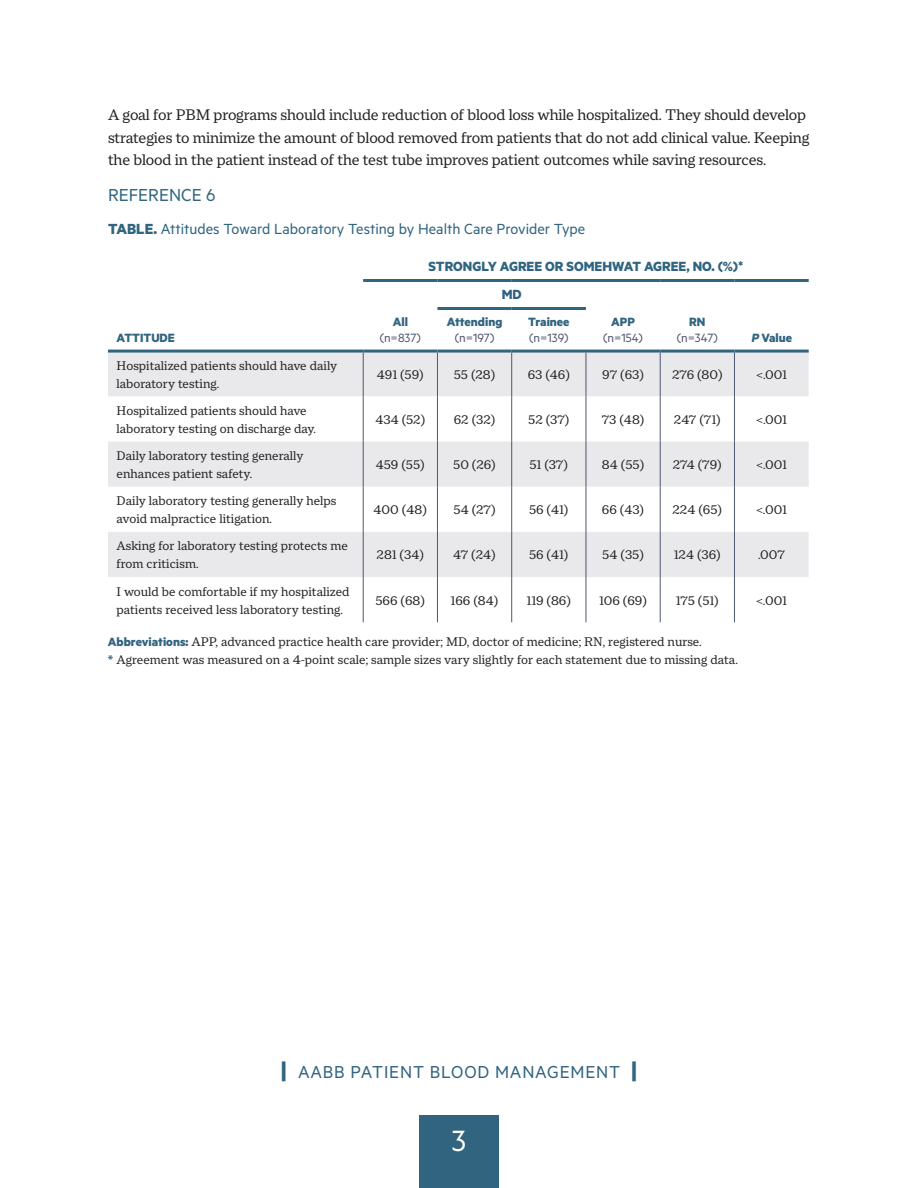
<style>
.page{position:relative;width:918px;height:1188px;background:#fff}
.page>*{position:absolute;margin:0;border:0;box-sizing:border-box;transform-origin:0 0}
.t1{font:33px "Metric";color:#fff}
.t2{font:19.5px "Metric";letter-spacing:.04em;color:#30647f}
.t3{font:19.5px "Metric";color:#30647f}
.t4{font:16.5px/22.5px "Macklin Text";letter-spacing:-.01em;color:#231f20}
.t5{font:16.5px "Metric";color:#30647f}
.t6{font:700 15px/28px "Metric";color:#30647f}
.t7{font:13.5px/18px "Macklin Text";color:#231f20}
.t8{font:700 13.5px "Metric";color:#30647f}
.t9{font:13.5px "Metric";color:#4d5671}
.s1{font-weight:700}
.s2{font-style:italic}
.s3{font-family:"Metric";font-weight:700;color:#30647f}
.s4{font-weight:700;color:#30647f}
.s5{font-weight:700;font-size:27px}
</style>
<div class="page">
<div style="left:419px;top:1115px;width:80px;height:73px;background:#30647f"></div>
<svg style="left:108px;top:353px;width:701px;height:224px;fill:#e9e9ec"></svg>
<hr style="left:363px;top:353px;width:1px;height:43px;background:#4d5671">
<hr style="left:437px;top:353px;width:1px;height:43px;background:#4d5671">
<hr style="left:511px;top:353px;width:1px;height:43px;background:#4d5671">
<hr style="left:586px;top:353px;width:1px;height:43px;background:#4d5671">
<hr style="left:660px;top:353px;width:1px;height:43px;background:#4d5671">
<hr style="left:734px;top:353px;width:1px;height:43px;background:#4d5671">
<hr style="left:363px;top:396px;width:1px;height:45px;background:#4d5671">
<hr style="left:437px;top:396px;width:1px;height:45px;background:#4d5671">
<hr style="left:511px;top:396px;width:1px;height:45px;background:#4d5671">
<hr style="left:586px;top:396px;width:1px;height:45px;background:#4d5671">
<hr style="left:660px;top:396px;width:1px;height:45px;background:#4d5671">
<hr style="left:734px;top:396px;width:1px;height:45px;background:#4d5671">
<hr style="left:363px;top:441px;width:1px;height:46px;background:#4d5671">
<hr style="left:437px;top:441px;width:1px;height:46px;background:#4d5671">
<hr style="left:511px;top:441px;width:1px;height:46px;background:#4d5671">
<hr style="left:586px;top:441px;width:1px;height:46px;background:#4d5671">
<hr style="left:660px;top:441px;width:1px;height:46px;background:#4d5671">
<hr style="left:734px;top:441px;width:1px;height:46px;background:#4d5671">
<hr style="left:363px;top:487px;width:1px;height:45px;background:#4d5671">
<hr style="left:437px;top:487px;width:1px;height:45px;background:#4d5671">
<hr style="left:511px;top:487px;width:1px;height:45px;background:#4d5671">
<hr style="left:586px;top:487px;width:1px;height:45px;background:#4d5671">
<hr style="left:660px;top:487px;width:1px;height:45px;background:#4d5671">
<hr style="left:734px;top:487px;width:1px;height:45px;background:#4d5671">
<hr style="left:363px;top:532px;width:1px;height:45px;background:#4d5671">
<hr style="left:437px;top:532px;width:1px;height:45px;background:#4d5671">
<hr style="left:511px;top:532px;width:1px;height:45px;background:#4d5671">
<hr style="left:586px;top:532px;width:1px;height:45px;background:#4d5671">
<hr style="left:660px;top:532px;width:1px;height:45px;background:#4d5671">
<hr style="left:734px;top:532px;width:1px;height:45px;background:#4d5671">
<hr style="left:363px;top:577px;width:1px;height:45px;background:#4d5671">
<hr style="left:437px;top:577px;width:1px;height:45px;background:#4d5671">
<hr style="left:511px;top:577px;width:1px;height:45px;background:#4d5671">
<hr style="left:586px;top:577px;width:1px;height:45px;background:#4d5671">
<hr style="left:660px;top:577px;width:1px;height:45px;background:#4d5671">
<hr style="left:734px;top:577px;width:1px;height:45px;background:#4d5671">
<hr style="left:363px;top:279px;width:74px;height:3px;background:#30647f">
<hr style="left:437px;top:279px;width:75px;height:3px;background:#30647f">
<hr style="left:512px;top:279px;width:74px;height:3px;background:#30647f">
<hr style="left:586px;top:279px;width:74px;height:3px;background:#30647f">
<hr style="left:660px;top:279px;width:74px;height:3px;background:#30647f">
<hr style="left:734px;top:279px;width:75px;height:3px;background:#30647f">
<hr style="left:437px;top:307px;width:75px;height:3px;background:#30647f">
<hr style="left:512px;top:307px;width:74px;height:3px;background:#30647f">
<hr style="left:108px;top:350px;width:255px;height:3px;background:#30647f">
<hr style="left:363px;top:350px;width:74px;height:3px;background:#30647f">
<hr style="left:437px;top:350px;width:75px;height:3px;background:#30647f">
<hr style="left:512px;top:350px;width:74px;height:3px;background:#30647f">
<hr style="left:586px;top:350px;width:74px;height:3px;background:#30647f">
<hr style="left:660px;top:350px;width:74px;height:3px;background:#30647f">
<hr style="left:734px;top:350px;width:75px;height:3px;background:#30647f">
<p class="t4" style="left:108px;top:103px;width:703px">A goal for PBM programs should include reduction of blood loss while hospitalized. They should develop strategies to minimize the amount of blood removed from patients that do not add clinical value. Keeping the blood in the patient instead of the test tube improves patient outcomes while saving resources.</p>
<h2 class="t3" style="left:108px;top:184px;width:109px">REFERENCE 6</h2>
<p class="t5" style="left:108px;top:219px;width:479px"><span class="s1">TABLE.</span> Attitudes Toward Laboratory Testing by Health Care Provider Type</p>
<p class="t6" style="left:502px;top:252px;width:243px;text-indent:-73px">STRONGLY AGREE OR SOMEHWAT AGREE, NO. (%)*<br>MD</p>
<p class="t8" style="left:117px;top:330px;width:60px">ATTITUDE</p>
<p class="t8" style="left:447px;top:313px;width:57px">Attending</p>
<p class="t9" style="left:455px;top:330px;width:41px">(n=197)</p>
<p class="t8" style="left:528px;top:313px;width:43px">Trainee</p>
<p class="t9" style="left:529px;top:330px;width:41px">(n=139)</p>
<p class="t8" style="left:393px;top:313px;width:17px">All</p>
<p class="t9" style="left:380px;top:330px;width:43px">(n=837)</p>
<p class="t8" style="left:611px;top:313px;width:25px">APP</p>
<p class="t9" style="left:603px;top:330px;width:41px">(n=154)</p>
<p class="t8" style="left:689px;top:313px;width:18px">RN</p>
<p class="t9" style="left:677px;top:330px;width:43px">(n=347)</p>
<p class="t8" style="left:751px;top:330px;width:42px"><span class="s2">P</span> Value</p>
<p class="t7" style="left:117px;top:356px;width:222px">Hospitalized patients should have daily laboratory testing.</p>
<p class="t7" style="left:377px;top:365px;width:48px">491 (59)</p>
<p class="t7" style="left:454px;top:365px;width:43px">55 (28)</p>
<p class="t7" style="left:528px;top:365px;width:44px">63 (46)</p>
<p class="t7" style="left:602px;top:365px;width:43px">97 (63)</p>
<p class="t7" style="left:672px;top:365px;width:52px">276 (80)</p>
<p class="t7" style="left:756px;top:365px;width:32px">&lt;.001</p>
<p class="t7" style="left:117px;top:401px;width:201px">Hospitalized patients should have laboratory testing on discharge day.</p>
<p class="t7" style="left:375px;top:410px;width:51px">434 (52)</p>
<p class="t7" style="left:454px;top:410px;width:43px">62 (32)</p>
<p class="t7" style="left:528px;top:410px;width:43px">52 (37)</p>
<p class="t7" style="left:602px;top:410px;width:44px">73 (48)</p>
<p class="t7" style="left:674px;top:410px;width:48px">247 (71)</p>
<p class="t7" style="left:756px;top:410px;width:32px">&lt;.001</p>
<p class="t7" style="left:117px;top:447px;width:188px">Daily laboratory testing generally enhances patient safety.</p>
<p class="t7" style="left:376px;top:456px;width:50px">459 (55)</p>
<p class="t7" style="left:453px;top:456px;width:44px">50 (26)</p>
<p class="t7" style="left:530px;top:456px;width:40px">51 (37)</p>
<p class="t7" style="left:602px;top:456px;width:44px">84 (55)</p>
<p class="t7" style="left:673px;top:456px;width:51px">274 (79)</p>
<p class="t7" style="left:756px;top:456px;width:32px">&lt;.001</p>
<p class="t7" style="left:117px;top:492px;width:222px">Daily laboratory testing generally helps avoid malpractice litigation.</p>
<p class="t7" style="left:374px;top:501px;width:55px">400 (48)</p>
<p class="t7" style="left:453px;top:501px;width:44px">54 (27)</p>
<p class="t7" style="left:529px;top:501px;width:41px">56 (41)</p>
<p class="t7" style="left:602px;top:501px;width:44px">66 (43)</p>
<p class="t7" style="left:672px;top:501px;width:51px">224 (65)</p>
<p class="t7" style="left:756px;top:501px;width:32px">&lt;.001</p>
<p class="t7" style="left:117px;top:537px;width:233px">Asking for laboratory testing protects me from criticism.</p>
<p class="t7" style="left:377px;top:546px;width:49px">281 (34)</p>
<p class="t7" style="left:453px;top:546px;width:44px">47 (24)</p>
<p class="t7" style="left:529px;top:546px;width:41px">56 (41)</p>
<p class="t7" style="left:602px;top:546px;width:43px">54 (35)</p>
<p class="t7" style="left:674px;top:546px;width:48px">124 (36)</p>
<p class="t7" style="left:758px;top:546px;width:28px">.007</p>
<p class="t7" style="left:117px;top:582px;width:235px">I would be comfortable if my hospitalized patients received less laboratory testing.</p>
<p class="t7" style="left:376px;top:591px;width:51px">566 (68)</p>
<p class="t7" style="left:451px;top:591px;width:49px">166 (84)</p>
<p class="t7" style="left:527px;top:591px;width:46px">119 (86)</p>
<p class="t7" style="left:599px;top:591px;width:49px">106 (69)</p>
<p class="t7" style="left:676px;top:591px;width:45px">175 (51)</p>
<p class="t7" style="left:756px;top:591px;width:32px">&lt;.001</p>
<p class="t7" style="left:108px;top:632px;width:632px"><span class="s3">Abbreviations:</span> APP, advanced practice health care provider; MD, doctor of medicine; RN, registered nurse.<br><span class="s4">*</span> Agreement was measured on a 4-point scale; sample sizes vary slightly for each statement due to missing data.</p>
<h2 class="t2" style="left:281px;top:1060px;width:358px"><span class="s5">|</span> AABB PATIENT BLOOD MANAGEMENT <span class="s5">|</span></h2>
<h1 class="t1" style="left:452px;top:1122px;width:16px">3</h1>
</div>
